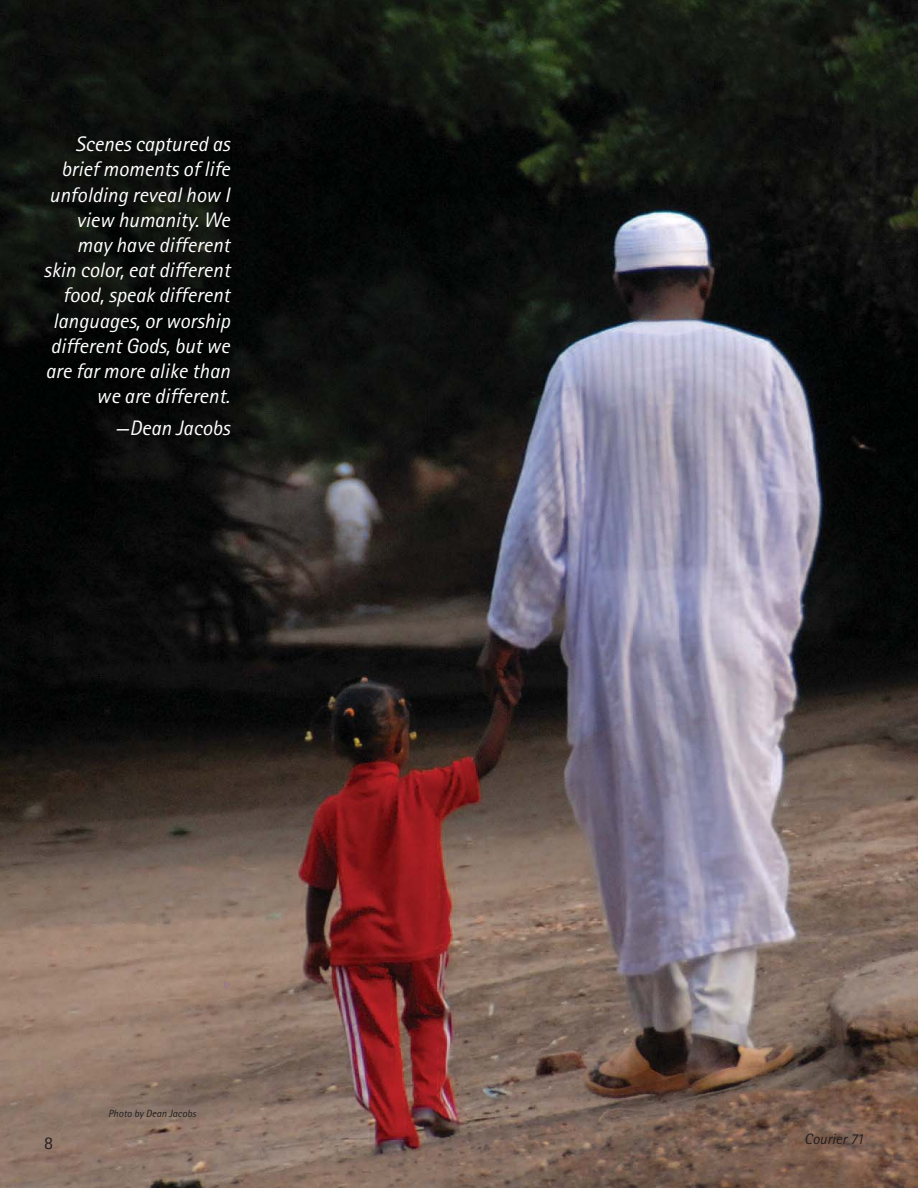
<style>
.page{position:relative;width:918px;height:1188px;background:#fff}
.page>*{position:absolute;margin:0;border:0;box-sizing:border-box;transform-origin:0 0}
.t1{font:italic 21px/25.2px "Rotis Sans Serif";color:#fff;text-align:right}
.t2{font:18px "Rotis Sans Serif";color:#231f20}
.t3{font:italic 15px "Rotis Sans Serif";color:#231f20}
.t4{font:italic 10.5px "Rotis Sans Serif";color:#231f20}
</style>
<div class="page">
<img style="left:0;top:0;width:918px;height:1188px">
<p class="t1" style="left:44px;top:134px;width:188px">Scenes captured as brief moments of life unfolding reveal how I view humanity. We may have different skin color, eat different food, speak different languages, or worship different Gods, but we are far more alike than we are different.</p>
<p class="t1" style="left:115px;top:418px;width:116px">—Dean Jacobs</p>
<p class="t4" style="left:108px;top:1110px;width:89px">Photo by Dean Jacobs</p>
<p class="t2" style="left:44px;top:1137px;width:10px">8</p>
<p class="t3" style="left:804px;top:1134px;width:61px">Courier 71</p>
</div>
